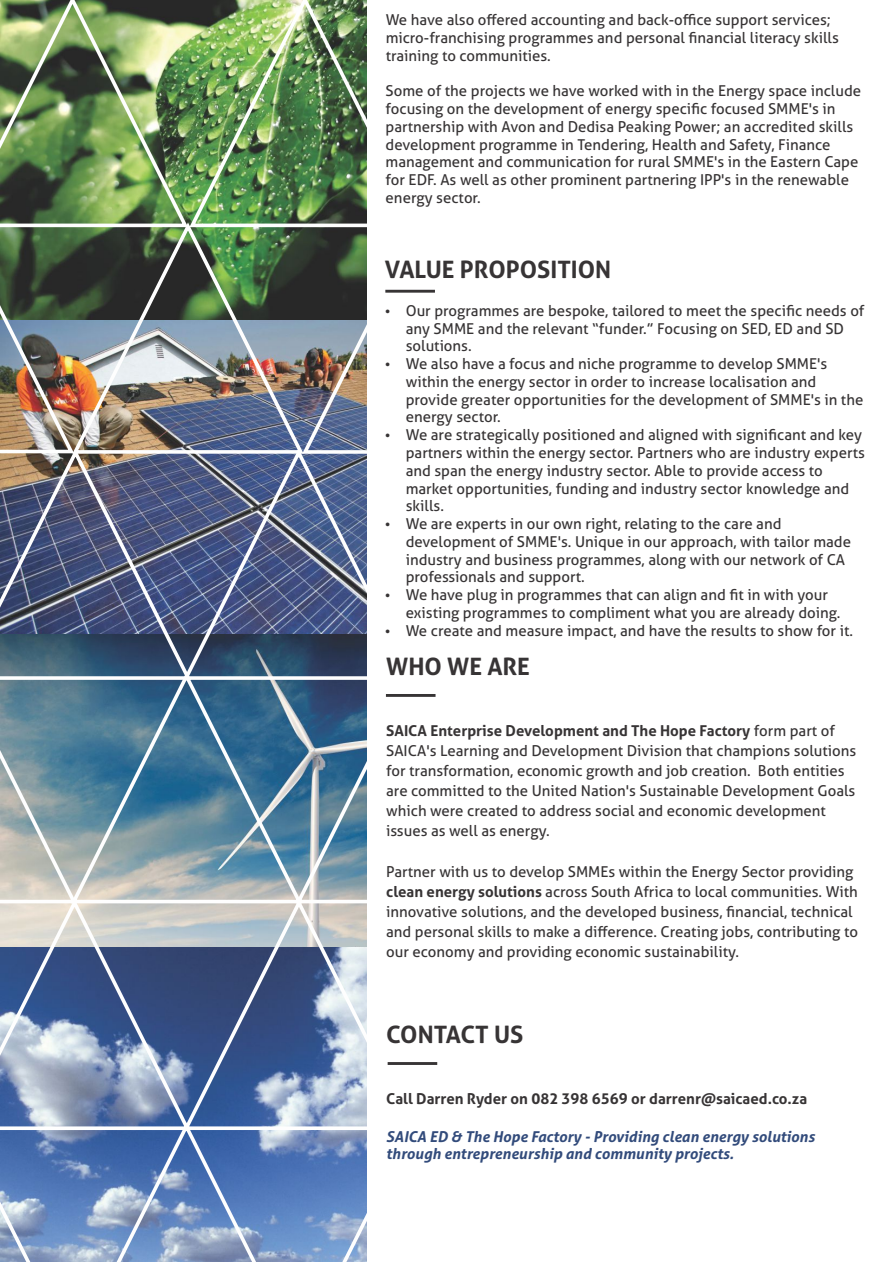
<style>
.page{position:relative;width:893px;height:1263px;background:#fff}
.page>*{position:absolute;margin:0;border:0;box-sizing:border-box;transform-origin:0 0}
.t1{font:700 24px "Aller";color:#373435}
.t2{font:15px/17.7px "Aller";color:#373435}
.t3{font:italic 700 15px/17.7px "Aller";color:#324b7b}
.t4{font:700 15px "Aller";color:#373435}
.s1{font-weight:700}
</style>
<div class="page">
<img style="left:0;top:0;width:366px;height:1262px">
<hr style="left:386px;top:694px;width:50px;height:3px;background:#373435">
<hr style="left:388px;top:1062px;width:49px;height:3px;background:#373435">
<hr style="left:385px;top:290px;width:50px;height:3px;background:#373435">
<p class="t2" style="left:386px;top:13px;width:455px">We have also offered accounting and back-office support services; micro-franchising programmes and personal financial literacy skills training to communities.</p>
<p class="t2" style="left:386px;top:84px;width:477px">Some of the projects we have worked with in the Energy space include focusing on the development of energy specific focused SMME's in partnership with Avon and Dedisa Peaking Power; an accredited skills development programme in Tendering, Health and Safety, Finance management and communication for rural SMME's in the Eastern Cape for EDF. As well as other prominent partnering IPP's in the renewable energy sector.</p>
<h1 class="t1" style="left:385px;top:260px;width:228px">VALUE PROPOSITION</h1>
<p class="t2" style="left:406px;top:303px;width:461px">Our programmes are bespoke, tailored to meet the specific needs of any SMME and the relevant “funder.” Focusing on SED, ED and SD solutions.<br>We also have a focus and niche programme to develop SMME's within the energy sector in order to increase localisation and provide greater opportunities for the development of SMME's in the energy sector.<br>We are strategically positioned and aligned with significant and key partners within the energy sector. Partners who are industry experts and span the energy industry sector. Able to provide access to market opportunities, funding and industry sector knowledge and skills.<br>We are experts in our own right, relating to the care and development of SMME's. Unique in our approach, with tailor made industry and business programmes, along with our network of CA professionals and support.<br>We have plug in programmes that can align and fit in with your existing programmes to compliment what you are already doing.<br>We create and measure impact, and have the results to show for it.</p>
<h1 class="t1" style="left:386px;top:658px;width:145px">WHO WE ARE</h1>
<p class="t2" style="left:386px;top:722px;width:471px;line-height:20.1px"><span class="s1">SAICA Enterprise Development and The Hope Factory</span> form part of SAICA's Learning and Development Division that champions solutions for transformation, economic growth and job creation. Both entities are committed to the United Nation's Sustainable Development Goals which were created to address social and economic development issues as well as energy.</p>
<p class="t2" style="left:386px;top:863px;width:473px;line-height:20.1px">Partner with us to develop SMMEs within the Energy Sector providing <span class="s1">clean energy solutions</span> across South Africa to local communities. With innovative solutions, and the developed business, financial, technical and personal skills to make a difference. Creating jobs, contributing to our economy and providing economic sustainability.</p>
<h1 class="t1" style="left:386px;top:1026px;width:139px">CONTACT US</h1>
<p class="t4" style="left:386px;top:1093px;width:422px">Call Darren Ryder on 082 398 6569 or darrenr@saicaed.co.za</p>
<p class="t3" style="left:386px;top:1129px;width:430px">SAICA ED &amp; The Hope Factory - Providing clean energy solutions through entrepreneurship and community projects.</p>
</div>
